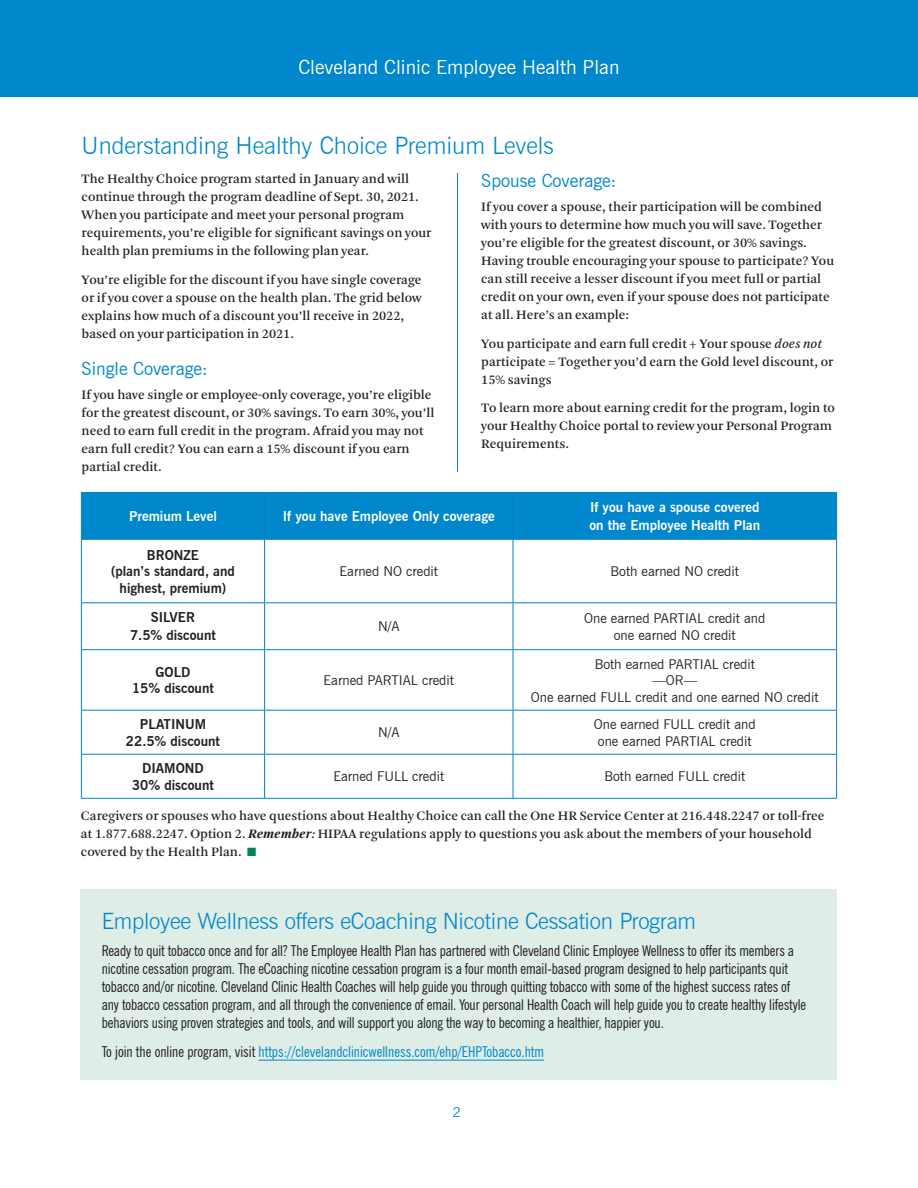
<style>
.page{position:relative;width:918px;height:1188px;background:#fff}
.page>*{position:absolute;margin:0;border:0;box-sizing:border-box;transform-origin:0 0}
.t1{font:300 24px "News Gothic BT";color:#0087cc}
.t2{font:300 22.5px "News Gothic BT";letter-spacing:-.01em;color:#0087cc}
.t3{font:19.5px "News Gothic BT";color:#fff}
.t4{font:18px "News Gothic BT";color:#0087cc}
.t5{font:condensed 15px/18px "News Gothic BT";letter-spacing:-.01em;color:#231f20}
.t6{font:condensed 15px "News Gothic BT";color:#0087cc}
.t7{font:13.5px/18px "Arnhem";color:#231f20}
.t8{font:13.5px/16.5px "News Gothic BT";color:#231f20;text-align:center}
.t9{font:700 13.5px/16.5px "News Gothic BT";color:#231f20;text-align:center}
.t10{font:700 13.5px/18px "News Gothic BT";color:#fff}
.t11{font:13.5px "News Gothic BT";color:#0087cc}
.s1{font-style:italic}
.s2{font-weight:700;font-style:italic}
.s3{color:#008751}
.s4{color:#231f20}
</style>
<div class="page">
<div style="left:0;top:0;width:918px;height:97px;background:#0087cc"></div>
<div style="left:82px;top:493px;width:754px;height:46px;background:#0087cc"></div>
<hr style="left:81px;top:492px;width:184px;height:1px;background:#0082c8">
<hr style="left:81px;top:493px;width:1px;height:46px;background:#0082c8">
<hr style="left:265px;top:492px;width:248px;height:1px;background:#0082c8">
<hr style="left:264px;top:493px;width:1px;height:46px;background:#0082c8">
<hr style="left:513px;top:492px;width:324px;height:1px;background:#0082c8">
<hr style="left:513px;top:493px;width:1px;height:46px;background:#0082c8">
<hr style="left:836px;top:493px;width:1px;height:46px;background:#0082c8">
<hr style="left:81px;top:539px;width:184px;height:1px;background:#0082c8">
<hr style="left:81px;top:540px;width:1px;height:62px;background:#0082c8">
<hr style="left:265px;top:539px;width:248px;height:1px;background:#0082c8">
<hr style="left:264px;top:540px;width:1px;height:62px;background:#0082c8">
<hr style="left:513px;top:539px;width:324px;height:1px;background:#0082c8">
<hr style="left:513px;top:540px;width:1px;height:62px;background:#0082c8">
<hr style="left:836px;top:540px;width:1px;height:62px;background:#0082c8">
<hr style="left:81px;top:602px;width:184px;height:1px;background:#0082c8">
<hr style="left:81px;top:603px;width:1px;height:46px;background:#0082c8">
<hr style="left:265px;top:602px;width:248px;height:1px;background:#0082c8">
<hr style="left:264px;top:603px;width:1px;height:46px;background:#0082c8">
<hr style="left:513px;top:602px;width:324px;height:1px;background:#0082c8">
<hr style="left:513px;top:603px;width:1px;height:46px;background:#0082c8">
<hr style="left:836px;top:603px;width:1px;height:46px;background:#0082c8">
<hr style="left:81px;top:649px;width:184px;height:1px;background:#0082c8">
<hr style="left:81px;top:650px;width:1px;height:60px;background:#0082c8">
<hr style="left:265px;top:649px;width:248px;height:1px;background:#0082c8">
<hr style="left:264px;top:650px;width:1px;height:60px;background:#0082c8">
<hr style="left:513px;top:649px;width:324px;height:1px;background:#0082c8">
<hr style="left:513px;top:650px;width:1px;height:60px;background:#0082c8">
<hr style="left:836px;top:650px;width:1px;height:60px;background:#0082c8">
<hr style="left:81px;top:710px;width:184px;height:1px;background:#0082c8">
<hr style="left:81px;top:711px;width:1px;height:43px;background:#0082c8">
<hr style="left:265px;top:710px;width:248px;height:1px;background:#0082c8">
<hr style="left:264px;top:711px;width:1px;height:43px;background:#0082c8">
<hr style="left:513px;top:710px;width:324px;height:1px;background:#0082c8">
<hr style="left:513px;top:711px;width:1px;height:43px;background:#0082c8">
<hr style="left:836px;top:711px;width:1px;height:43px;background:#0082c8">
<hr style="left:81px;top:754px;width:184px;height:1px;background:#0082c8">
<hr style="left:81px;top:755px;width:1px;height:43px;background:#0082c8">
<hr style="left:265px;top:754px;width:248px;height:1px;background:#0082c8">
<hr style="left:264px;top:755px;width:1px;height:43px;background:#0082c8">
<hr style="left:513px;top:754px;width:324px;height:1px;background:#0082c8">
<hr style="left:513px;top:755px;width:1px;height:43px;background:#0082c8">
<hr style="left:836px;top:755px;width:1px;height:43px;background:#0082c8">
<hr style="left:81px;top:798px;width:184px;height:1px;background:#0082c8">
<hr style="left:265px;top:798px;width:248px;height:1px;background:#0082c8">
<hr style="left:513px;top:798px;width:324px;height:1px;background:#0082c8">
<hr style="left:457px;top:173px;width:1px;height:299px;background:#0087cc">
<div style="left:80px;top:890px;width:756px;height:190px;background:#deede6"></div>
<hr style="left:259px;top:1060px;width:285px;height:1px;background:#0087cc">
<h3 class="t3" style="left:298px;top:56px;width:323px">Cleveland Clinic Employee Health Plan</h3>
<h1 class="t1" style="left:82px;top:131px;width:474px">Understanding Healthy Choice Premium Levels</h1>
<p class="t7" style="left:82px;top:170px;width:351px">The Healthy Choice program started in January and will continue through the program deadline of Sept. 30, 2021.<br>When you participate and meet your personal program requirements, you’re eligible for significant savings on your health plan premiums in the following plan year.</p>
<p class="t7" style="left:82px;top:271px;width:342px">You’re eligible for the discount if you have single coverage or if you cover a spouse on the health plan. The grid below explains how much of a discount you’ll receive in 2022, based on your participation in 2021.</p>
<h3 class="t4" style="left:82px;top:358px;width:128px">Single Coverage:</h3>
<p class="t7" style="left:82px;top:386px;width:354px">If you have single or employee-only coverage, you’re eligible for the greatest discount, or 30% savings. To earn 30%, you’ll need to earn full credit in the program. Afraid you may not earn full credit? You can earn a 15% discount if you earn partial credit.</p>
<h3 class="t4" style="left:481px;top:170px;width:137px">Spouse Coverage:</h3>
<p class="t7" style="left:481px;top:198px;width:354px">If you cover a spouse, their participation will be combined with yours to determine how much you will save. Together you’re eligible for the greatest discount, or 30% savings.<br>Having trouble encouraging your spouse to participate? You can still receive a lesser discount if you meet full or partial credit on your own, even if your spouse does not participate at all. Here’s an example:</p>
<p class="t7" style="left:481px;top:335px;width:354px">You participate and earn full credit + Your spouse <span class="s1">does not </span>participate = Together you’d earn the Gold level discount, or<br>15% savings</p>
<p class="t7" style="left:481px;top:399px;width:355px">To learn more about earning credit for the program, login to your Healthy Choice portal to review your Personal Program<br>Requirements.</p>
<p class="t10" style="left:129px;top:507px;width:89px">Premium Level</p>
<p class="t10" style="left:283px;top:507px;width:213px">If you have Employee Only coverage</p>
<p class="t10" style="left:589px;top:498px;width:172px">If you have a spouse covered on the Employee Health Plan</p>
<p class="t9" style="left:111px;top:547px;width:125px">BRONZE<br>(plan’s standard, and highest, premium)</p>
<p class="t8" style="left:340px;top:563px;width:100px">Earned NO credit</p>
<p class="t8" style="left:611px;top:563px;width:130px">Both earned NO credit</p>
<p class="t9" style="left:130px;top:608px;width:87px;line-height:18px">SILVER<br>7.5% discount</p>
<p class="t8" style="left:378px;top:618px;width:23px">N/A</p>
<p class="t8" style="left:584px;top:610px;width:183px">One earned PARTIAL credit and one earned NO credit</p>
<p class="t9" style="left:132px;top:664px;width:83px">GOLD<br>15% discount</p>
<p class="t8" style="left:324px;top:672px;width:132px">Earned PARTIAL credit</p>
<p class="t8" style="left:531px;top:655px;width:289px">Both earned PARTIAL credit<br>—OR—<br>One earned FULL credit and one earned NO credit</p>
<p class="t9" style="left:126px;top:716px;width:96px">PLATINUM<br>22.5% discount</p>
<p class="t8" style="left:378px;top:724px;width:23px">N/A</p>
<p class="t8" style="left:594px;top:716px;width:163px;text-align:left">One earned FULL credit and one earned PARTIAL credit</p>
<p class="t9" style="left:132px;top:760px;width:83px">DIAMOND<br>30% discount</p>
<p class="t8" style="left:333px;top:768px;width:112px">Earned FULL credit</p>
<p class="t8" style="left:604px;top:768px;width:142px">Both earned FULL credit</p>
<p class="t7" style="left:81px;top:807px;width:745px">Caregivers or spouses who have questions about Healthy Choice can call the One HR Service Center at 216.448.2247 or toll-free at 1.877.688.2247. Option 2. <span class="s2">Remember:</span> HIPAA regulations apply to questions you ask about the members of your household covered by the Health Plan. <span class="s3">■</span></p>
<h2 class="t2" style="left:102px;top:907px;width:596px">Employee Wellness offers eCoaching Nicotine Cessation Program</h2>
<p class="t5" style="left:102px;top:942px;width:706px">Ready to quit tobacco once and for all? The Employee Health Plan has partnered with Cleveland Clinic Employee Wellness to offer its members a nicotine cessation program. The eCoaching nicotine cessation program is a four month email-based program designed to help participants quit tobacco and/or nicotine. Cleveland Clinic Health Coaches will help guide you through quitting tobacco with some of the highest success rates of any tobacco cessation program, and all through the convenience of email. Your personal Health Coach will help guide you to create healthy lifestyle behaviors using proven strategies and tools, and will support you along the way to becoming a healthier, happier you.</p>
<p class="t6" style="left:102px;top:1043px;width:444px"><span class="s4">To join the online program, visit</span> https://clevelandclinicwellness.com/ehp/EHPTobacco.htm</p>
<p class="t11" style="left:453px;top:1104px;width:10px">2</p>
</div>
